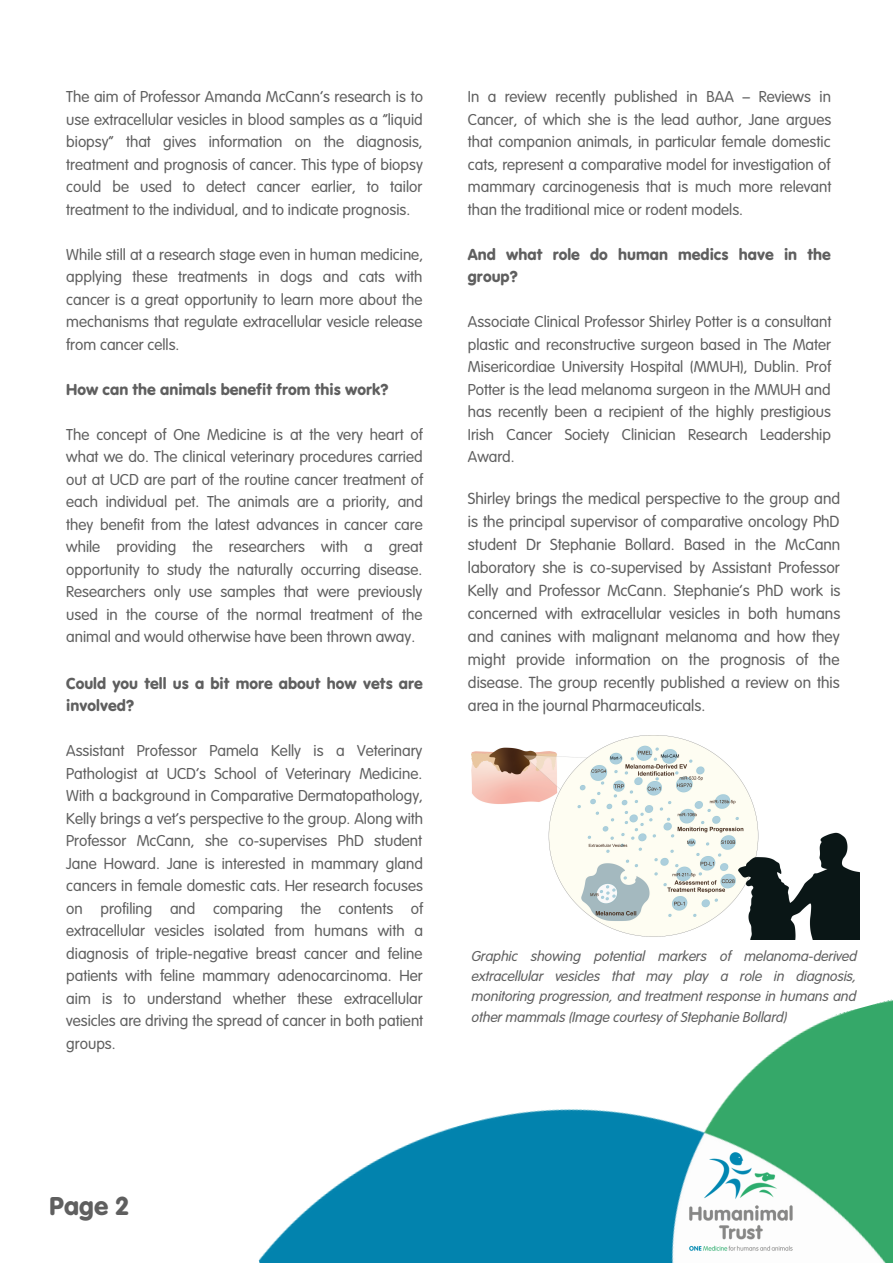
<style>
.page{position:relative;width:893px;height:1264px;background:#fff}
.page>*{position:absolute;margin:0;border:0;box-sizing:border-box;transform-origin:0 0}
.t1{font:27px "VAG Rundschrift D";color:#5f5f5f}
.t2{font:300 16.8px/23px "VAG Rundschrift D";color:#5f5f5f;text-align:justify}
.t3{font:300 16.5px/22.5px "VAG Rundschrift D";color:#5f5f5f;text-align:justify}
.t4{font:16.5px/22.5px "VAG Rundschrift D";color:#5f5f5f}
.t5{font:italic 300 15px/20.2px "VAG Rundschrift D";color:#5f5f5f;text-align:justify}
</style>
<div class="page">
<img style="left:258px;top:999px;width:634px;height:263px">
<img style="left:687px;top:1149px;width:107px;height:103px">
<img style="left:472px;top:735px;width:387px;height:204px">
<p class="t3" style="left:66px;top:87px;width:358px">The aim of Professor Amanda McCann’s research is to use extracellular vesicles in blood samples as a “liquid biopsy” that gives information on the diagnosis, treatment and prognosis of cancer. This type of biopsy could be used to detect cancer earlier, to tailor treatment to the individual, and to indicate prognosis.</p>
<p class="t3" style="left:66px;top:245px;width:358px">While still at a research stage even in human medicine, applying these treatments in dogs and cats with cancer is a great opportunity to learn more about the mechanisms that regulate extracellular vesicle release from cancer cells.</p>
<p class="t4" style="left:66px;top:379px;width:323px">How can the animals benefit from this work?</p>
<p class="t3" style="left:66px;top:424px;width:358px">The concept of One Medicine is at the very heart of what we do. The clinical veterinary procedures carried out at UCD are part of the routine cancer treatment of each individual pet. The animals are a priority, and they benefit from the latest advances in cancer care while providing the researchers with a great opportunity to study the naturally occurring disease.<br>Researchers only use samples that were previously used in the course of the normal treatment of the animal and would otherwise have been thrown away.</p>
<p class="t4" style="left:66px;top:673px;width:358px">Could you tell us a bit more about how vets are involved?</p>
<p class="t3" style="left:66px;top:741px;width:358px">Assistant Professor Pamela Kelly is a Veterinary Pathologist at UCD’s School of Veterinary Medicine.<br>With a background in Comparative Dermatopathology, Kelly brings a vet’s perspective to the group. Along with Professor McCann, she co-supervises PhD student Jane Howard. Jane is interested in mammary gland cancers in female domestic cats. Her research focuses on profiling and comparing the contents of extracellular vesicles isolated from humans with a diagnosis of triple-negative breast cancer and feline patients with feline mammary adenocarcinoma. Her aim is to understand whether these extracellular vesicles are driving the spread of cancer in both patient groups.</p>
<p class="t3" style="left:468px;top:87px;width:365px">In a review recently published in BAA – Reviews in Cancer, of which she is the lead author, Jane argues that companion animals, in particular female domestic cats, represent a comparative model for investigation of mammary carcinogenesis that is much more relevant than the traditional mice or rodent models.</p>
<p class="t4" style="left:468px;top:244px;width:364px">And what role do human medics have in the group?</p>
<p class="t3" style="left:468px;top:312px;width:365px">Associate Clinical Professor Shirley Potter is a consultant plastic and reconstructive surgeon based in The Mater Misericordiae University Hospital (MMUH), Dublin. Prof Potter is the lead melanoma surgeon in the MMUH and has recently been a recipient of the highly prestigious Irish Cancer Society Clinician Research Leadership Award.</p>
<p class="t2" style="left:468px;top:489px;width:374px">Shirley brings the medical perspective to the group and is the principal supervisor of comparative oncology PhD student Dr Stephanie Bollard. Based in the McCann laboratory she is co-supervised by Assistant Professor Kelly and Professor McCann. Stephanie’s PhD work is concerned with extracellular vesicles in both humans and canines with malignant melanoma and how they might provide information on the prognosis of the disease. The group recently published a review on this area in the journal Pharmaceuticals.</p>
<p class="t5" style="left:472px;top:947px;width:387px">Graphic showing potential markers of melanoma-derived extracellular vesicles that may play a role in diagnosis, monitoring progression, and treatment response in humans and other mammals (Image courtesy of Stephanie Bollard)</p>
<h1 class="t1" style="left:49px;top:1194px;width:81px">Page 2</h1>
</div>
